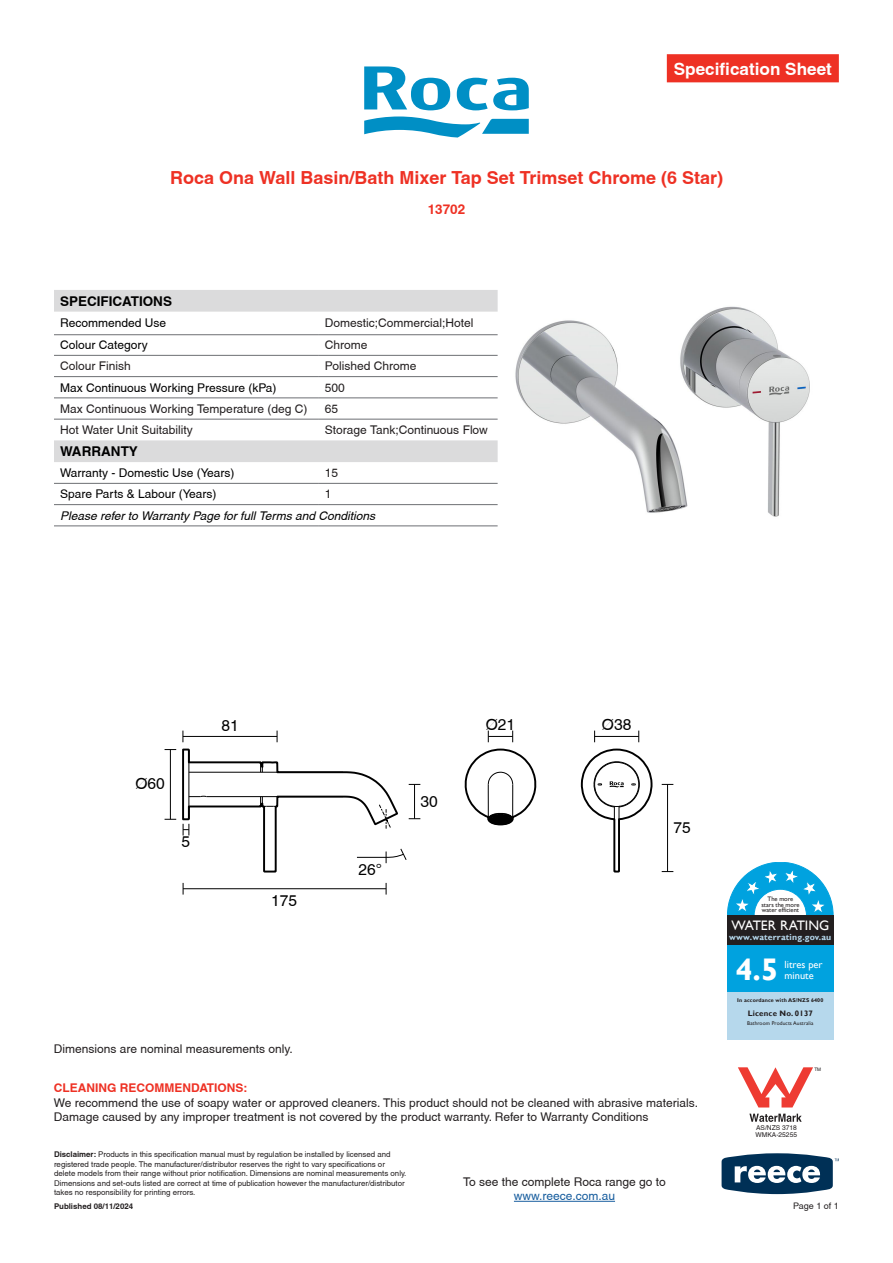
<style>
.page{position:relative;width:893px;height:1263px;background:#fff}
.page>*{position:absolute;margin:0;border:0;box-sizing:border-box;transform-origin:0 0}
.t1{font:700 31.2px "Gill Sans";color:#fff}
.t2{font:700 18px "Helvetica";color:#ee3124}
.t3{font:700 17.1px "Helvetica";color:#fff}
.t4{font:15.6px "Helvetica";color:#000}
.t5{font:13.8px "Gill Sans";letter-spacing:-.01em;color:#fff}
.t6{font:700 13.5px "Helvetica";color:#000}
.t7{font:700 13.5px "Helvetica";color:#ee3124}
.t8{font:12px/14.4px "Helvetica";color:#231f20}
.t9{font:12px "Helvetica";color:#000}
.t10{font:italic 12px "Helvetica";color:#000}
.t11{font:700 12px "Helvetica";color:#ee3124}
.t12{font:12px "Helvetica";color:#175d9e}
.t13{font:10.35px/10.4px "Gill Sans";color:#fff}
.t14{font:9px "Helvetica";color:#231f20}
.t15{font:700 8.7px "Gill Sans";letter-spacing:.02em;color:#b6d8ec}
.t16{font:700 7.95px "Gill Sans";letter-spacing:.02em;color:#231f20}
.t17{font:7.8px/9.4px "Helvetica";color:#231f20}
.t18{font:700 7.8px "Helvetica";color:#231f20}
.t19{font:6.6px "Helvetica";color:#231f20}
.t20{font:6.45px/5.4px "Gill Sans";letter-spacing:-.01em;color:#231f20;text-align:center}
.t21{font:700 5.4px "Gill Sans";letter-spacing:.02em;color:#231f20}
.t22{font:5.4px "Gill Sans";letter-spacing:.02em;color:#231f20}
.t23{font:4.65px "Helvetica";color:#231f20}
.s1{font-weight:700}
</style>
<div class="page">
<svg style="left:722px;top:1153px;width:117px;height:41px"></svg>
<div style="left:667px;top:54px;width:172px;height:28px;background:#ee3124"></div>
<hr style="left:183px;top:736px;width:94px;height:1px;background:#000">
<hr style="left:183px;top:888px;width:203px;height:1px;background:#000">
<svg style="left:488px;top:731px;width:25px;height:11px"></svg>
<hr style="left:595px;top:736px;width:44px;height:1px;background:#000">
<hr style="left:667px;top:784px;width:1px;height:87px;background:#000">
<svg style="left:165px;top:748px;width:255px;height:125px"></svg>
<svg style="left:464px;top:748px;width:73px;height:78px"></svg>
<svg style="left:580px;top:748px;width:73px;height:125px"></svg>
<img style="left:497px;top:306px;width:313px;height:220px">
<hr style="left:514px;top:1201px;width:101px;height:1px;background:#175d9e">
<svg style="left:364px;top:66px;width:86px;height:44px"></svg>
<svg style="left:364px;top:116px;width:165px;height:22px"></svg>
<svg style="left:457px;top:78px;width:72px;height:32px"></svg>
<svg style="left:54px;top:290px;width:444px;height:172px"></svg>
<hr style="left:54px;top:334px;width:265px;height:1px;background:#6d6f73">
<hr style="left:319px;top:334px;width:179px;height:1px;background:#6d6f73">
<hr style="left:54px;top:355px;width:265px;height:1px;background:#6d6f73">
<hr style="left:319px;top:355px;width:179px;height:1px;background:#6d6f73">
<hr style="left:54px;top:376px;width:265px;height:1px;background:#6d6f73">
<hr style="left:319px;top:376px;width:179px;height:1px;background:#6d6f73">
<hr style="left:54px;top:483px;width:265px;height:1px;background:#6d6f73">
<hr style="left:319px;top:483px;width:179px;height:1px;background:#6d6f73">
<hr style="left:54px;top:504px;width:265px;height:1px;background:#6d6f73">
<hr style="left:319px;top:504px;width:179px;height:1px;background:#6d6f73">
<hr style="left:54px;top:526px;width:265px;height:1px;background:#6d6f73">
<hr style="left:319px;top:526px;width:179px;height:1px;background:#6d6f73">
<hr style="left:54px;top:398px;width:265px;height:1px;background:#6d6f73">
<hr style="left:319px;top:398px;width:179px;height:1px;background:#6d6f73">
<hr style="left:54px;top:419px;width:265px;height:1px;background:#6d6f73">
<hr style="left:319px;top:419px;width:179px;height:1px;background:#6d6f73">
<svg style="left:738px;top:1067px;width:75px;height:40px"></svg>
<svg style="left:749px;top:1114px;width:53px;height:8px"></svg>
<div style="left:727px;top:945px;width:106px;height:47px;background:#00a2df"></div>
<div style="left:727px;top:992px;width:106px;height:47px;background:#b6d8ec"></div>
<div style="left:727px;top:915px;width:106px;height:30px;background:#231f20"></div>
<svg style="left:727px;top:862px;width:106px;height:53px"></svg>
<h3 class="t3" style="left:674px;top:59px;width:160px">Specification Sheet</h3>
<h2 class="t2" style="left:170px;top:167px;width:554px">Roca Ona Wall Basin/Bath Mixer Tap Set Trimset Chrome (6 Star)</h2>
<p class="t7" style="left:428px;top:201px;width:39px">13702</p>
<p class="t6" style="left:60px;top:293px;width:114px">SPECIFICATIONS</p>
<p class="t9" style="left:60px;top:316px;width:108px">Recommended Use</p>
<p class="t8" style="left:325px;top:316px;width:150px">Domestic;Commercial;Hotel</p>
<p class="t9" style="left:60px;top:338px;width:89px">Colour Category</p>
<p class="t8" style="left:325px;top:338px;width:44px">Chrome</p>
<p class="t8" style="left:60px;top:359px;width:72px">Colour Finish</p>
<p class="t8" style="left:325px;top:359px;width:93px">Polished Chrome</p>
<p class="t9" style="left:60px;top:380px;width:218px">Max Continuous Working Pressure (kPa)</p>
<p class="t8" style="left:325px;top:380px;width:22px">500</p>
<p class="t8" style="left:60px;top:401px;width:249px">Max Continuous Working Temperature (deg C)</p>
<p class="t8" style="left:325px;top:401px;width:15px">65</p>
<p class="t8" style="left:60px;top:423px;width:134px">Hot Water Unit Suitability</p>
<p class="t8" style="left:325px;top:423px;width:164px">Storage Tank;Continuous Flow</p>
<p class="t6" style="left:60px;top:443px;width:79px">WARRANTY</p>
<p class="t9" style="left:60px;top:466px;width:176px">Warranty - Domestic Use (Years)</p>
<p class="t8" style="left:325px;top:466px;width:15px">15</p>
<p class="t9" style="left:60px;top:487px;width:158px">Spare Parts &amp; Labour (Years)</p>
<p class="t8" style="left:325px;top:487px;width:8px">1</p>
<p class="t10" style="left:60px;top:508px;width:317px">Please refer to Warranty Page for full Terms and Conditions</p>
<h3 class="t4" style="left:135px;top:775px;width:31px">Ø60</h3>
<h3 class="t4" style="left:182px;top:832px;width:10px">5</h3>
<h3 class="t4" style="left:221px;top:716px;width:19px">81</h3>
<h3 class="t4" style="left:271px;top:891px;width:27px">175</h3>
<p class="t8" style="left:54px;top:1041px;width:240px">Dimensions are nominal measurements only.</p>
<h3 class="t4" style="left:359px;top:861px;width:25px">26°</h3>
<h3 class="t4" style="left:420px;top:792px;width:19px">30</h3>
<h3 class="t4" style="left:486px;top:716px;width:31px">Ø21</h3>
<h3 class="t4" style="left:602px;top:716px;width:31px">Ø38</h3>
<h3 class="t4" style="left:673px;top:818px;width:19px">75</h3>
<p class="t11" style="left:54px;top:1080px;width:195px">CLEANING RECOMMENDATIONS:</p>
<p class="t8" style="left:54px;top:1095px;width:646px">We recommend the use of soapy water or approved cleaners. This product should not be cleaned with abrasive materials.<br>Damage caused by any improper treatment is not covered by the product warranty. Refer to Warranty Conditions</p>
<p class="t17" style="left:54px;top:1150px;width:354px"><span class="s1">Disclaimer:</span> Products in this specification manual must by regulation be installed by licensed and registered trade people. The manufacturer/distributor reserves the right to vary specifications or delete models from their range without prior notification. Dimensions are nominal measurements only.<br>Dimensions and set-outs listed are correct at time of publication however the manufacturer/distributor takes no responsibility for printing errors.</p>
<p class="t18" style="left:54px;top:1201px;width:81px">Published 08/11/2024</p>
<p class="t8" style="left:463px;top:1174px;width:204px">To see the complete Roca range go to</p>
<p class="t12" style="left:514px;top:1189px;width:103px">www.reece.com.au</p>
<p class="t20" style="left:761px;top:897px;width:40px">The more stars the more water efficient</p>
<p class="t5" style="left:731px;top:917px;width:99px">WATER RATING</p>
<p class="t15" style="left:729px;top:931px;width:104px">www.waterrating.gov.au</p>
<h1 class="t1" style="left:736px;top:950px;width:44px">4.5</h1>
<p class="t13" style="left:785px;top:960px;width:40px">litres per minute</p>
<p class="t21" style="left:737px;top:997px;width:88px">In accordance with AS/NZS 6400</p>
<p class="t16" style="left:748px;top:1008px;width:67px">Licence No. 0137</p>
<p class="t22" style="left:747px;top:1020px;width:68px">Bathroom Products Australia</p>
<p class="t23" style="left:814px;top:1066px;width:8px">TM</p>
<p class="t19" style="left:756px;top:1124px;width:42px">AS/NZS 3718</p>
<p class="t19" style="left:756px;top:1131px;width:43px">WMKA-25255</p>
<p class="t14" style="left:793px;top:1200px;width:47px">Page 1 of 1</p>
</div>
